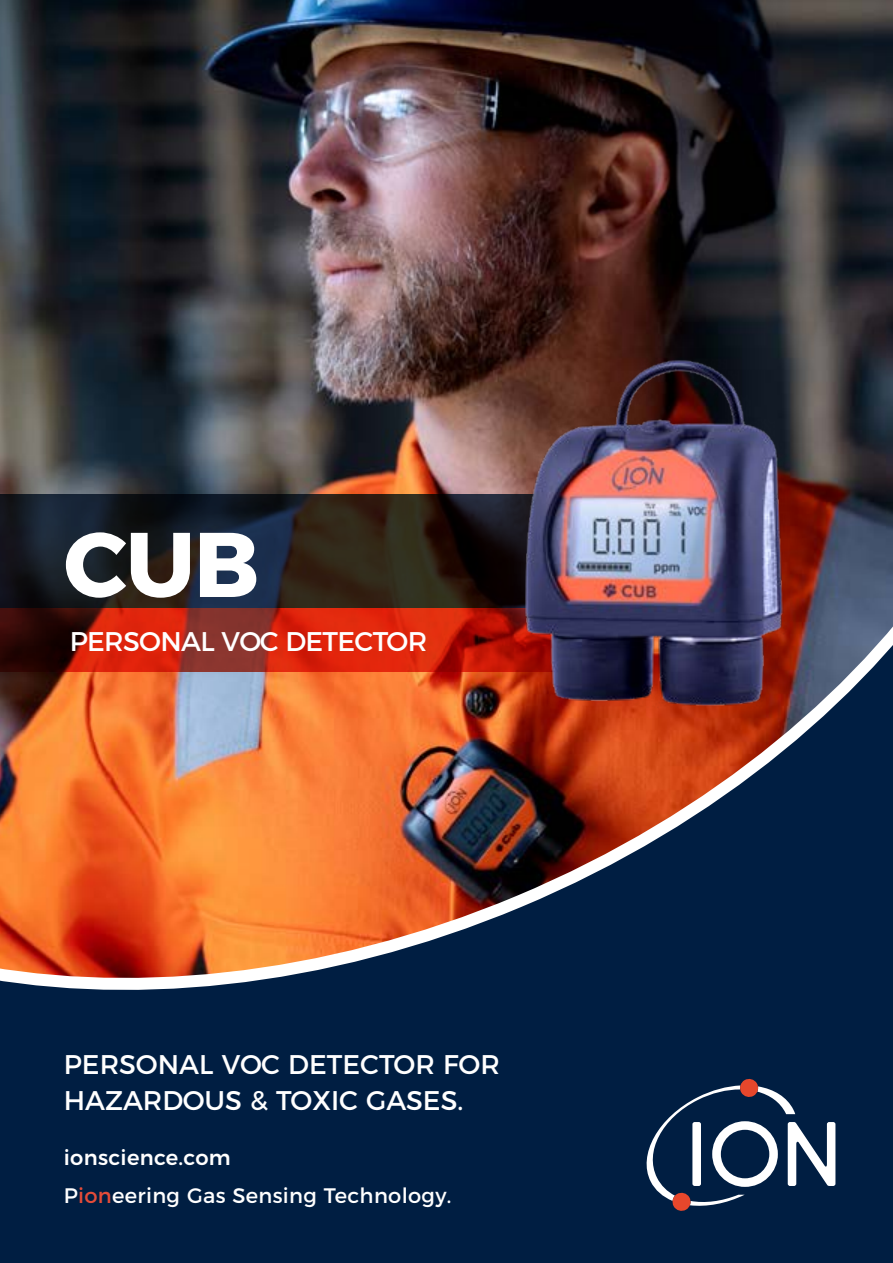
<style>
.page{position:relative;width:893px;height:1263px;background:#001e42}
.page>*{position:absolute;margin:0;border:0;box-sizing:border-box;transform-origin:0 0}
.t1{font:700 91.5px "Montserrat";color:#fff}
.t2{font:27px/36px "Montserrat";color:#fff}
.t3{font:27px "Montserrat";letter-spacing:-.025em;color:#fff}
.t4{font:21px/37.5px "Montserrat";letter-spacing:.015em;color:#fff}
.s1{font-weight:500}
.s2{color:#e54c39}
</style>
<div class="page">
<img style="left:0;top:0;width:893px;height:990px">
<svg style="left:646px;top:1078px;width:189px;height:133px"></svg>
<svg style="left:0;top:494px;width:510px;height:114px;background:#1f1e21"></svg>
<svg style="left:0;top:608px;width:510px;height:64px;background:#ac200f"></svg>
<img style="left:510px;top:349px;width:287px;height:370px">
<h1 class="t1" style="left:64px;top:489px;width:197px">CUB</h1>
<p class="t3" style="left:70px;top:620px;width:359px">PERSONAL VOC DETECTOR</p>
<p class="t2" style="left:64px;top:1044px;width:438px">PERSONAL VOC DETECTOR FOR<br>HAZARDOUS &amp; TOXIC GASES.</p>
<p class="t4" style="left:64px;top:1137px;width:389px"><span class="s1">ionscience.com<br></span>P<span class="s2">ion</span>eering Gas Sensing Technology.</p>
</div>
